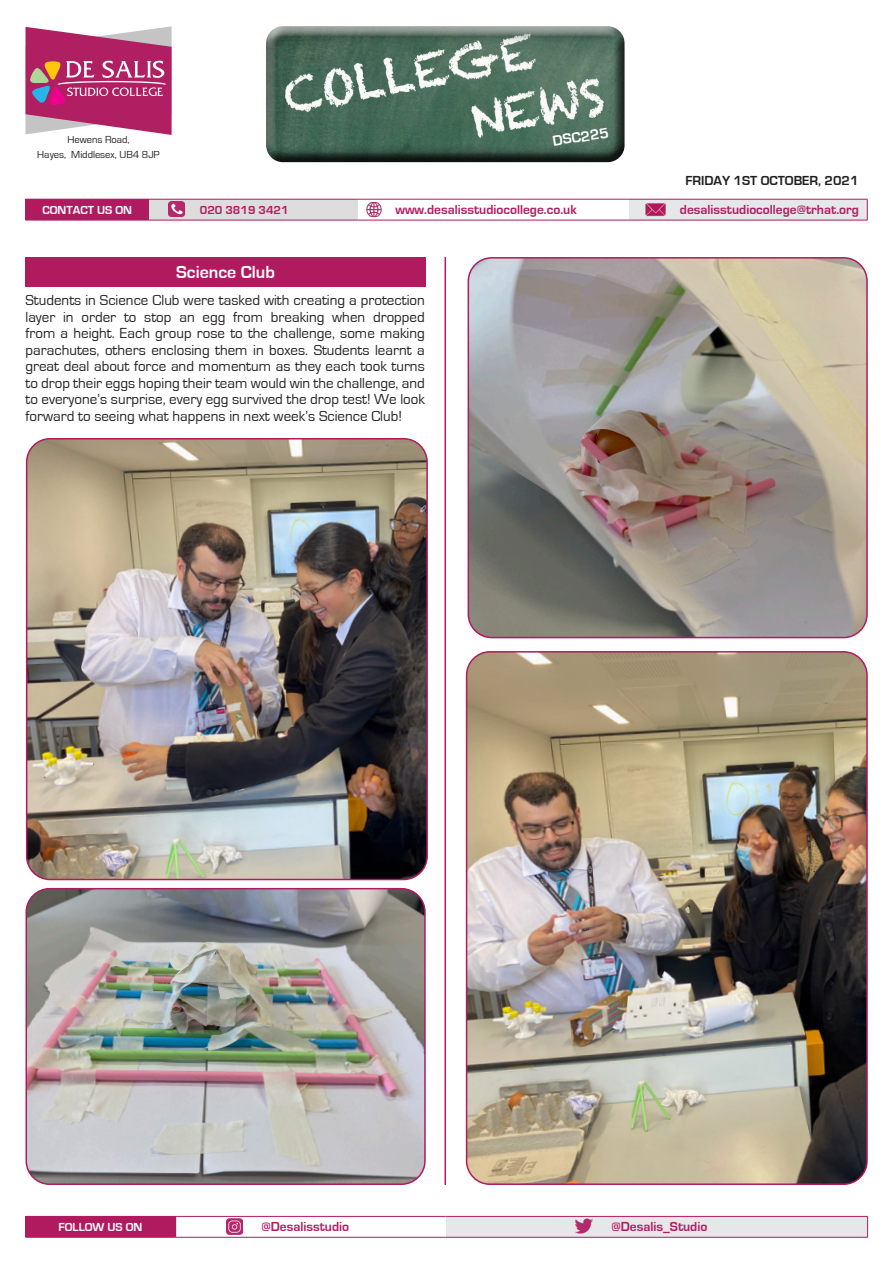
<style>
.page{position:relative;width:893px;height:1263px;background:#fff}
.page>*{position:absolute;margin:0;border:0;box-sizing:border-box;transform-origin:0 0}
.t1{font:700 18px "Eurostile";color:#fff}
.t2{font:15px/16.5px "Eurostile";color:#231f20;text-align:justify}
.t3{font:700 15px "Eurostile";color:#fff}
.t4{font:700 13.5px "Eurostile";color:#b01b60}
.t5{font:700 13.5px "Eurostile";color:#231f20}
.t6{font:700 12px "Eurostile";color:#fff}
.t7{font:700 12px "Eurostile";color:#b01b60}
.t8{font:10.5px/15px "Eurostile";color:#231f20;text-align:center}
</style>
<div class="page">
<div style="left:26px;top:1216px;width:150px;height:21px;background:#b01b60"></div>
<div style="left:446px;top:1216px;width:422px;height:21px;background:#e6e7e9"></div>
<hr style="left:26px;top:1237px;width:150px;height:1px;background:#b01b60">
<hr style="left:176px;top:1216px;width:270px;height:1px;background:#b01b60">
<hr style="left:176px;top:1237px;width:270px;height:1px;background:#b01b60">
<hr style="left:446px;top:1216px;width:422px;height:1px;background:#b01b60">
<svg style="left:867px;top:1216px;width:1px;height:21px"></svg>
<hr style="left:446px;top:1237px;width:422px;height:1px;background:#b01b60">
<div style="left:263px;top:23px;width:362px;height:129px;background:#fff;opacity:.75"></div>
<div style="left:263px;top:30px;width:362px;height:133px;background:#231f20;opacity:.75"></div>
<svg style="left:26px;top:26px;width:146px;height:109px;background:#be5886"></svg>
<div style="left:26px;top:199px;width:123px;height:21px;background:#b01b60"></div>
<div style="left:149px;top:199px;width:208px;height:21px;background:#ddd"></div>
<div style="left:629px;top:199px;width:238px;height:21px;background:#e6e7e9"></div>
<hr style="left:26px;top:220px;width:123px;height:1px;background:#b01b60">
<hr style="left:149px;top:199px;width:208px;height:1px;background:#b01b60">
<hr style="left:149px;top:220px;width:208px;height:1px;background:#b01b60">
<hr style="left:357px;top:199px;width:272px;height:1px;background:#b01b60">
<hr style="left:357px;top:220px;width:272px;height:1px;background:#b01b60">
<hr style="left:629px;top:199px;width:238px;height:1px;background:#b01b60">
<svg style="left:867px;top:199px;width:1px;height:21px"></svg>
<hr style="left:629px;top:220px;width:238px;height:1px;background:#b01b60">
<img style="left:646px;top:203px;width:19px;height:14px">
<img style="left:366px;top:202px;width:16px;height:15px">
<img style="left:168px;top:201px;width:16px;height:16px">
<img style="left:227px;top:1219px;width:16px;height:15px">
<img style="left:576px;top:1218px;width:17px;height:16px">
<hr style="left:445px;top:257px;width:1px;height:928px;background:#b01b60">
<div style="left:26px;top:257px;width:400px;height:30px;background:#b01b60"></div>
<img style="left:27px;top:440px;width:399px;height:439px">
<div style="left:26px;top:438px;width:402px;height:442px;border:2px solid #b01b60;border-radius:23px"></div>
<img style="left:468px;top:258px;width:398px;height:379px">
<div style="left:468px;top:257px;width:400px;height:381px;border:2px solid #b01b60;border-radius:23px"></div>
<img style="left:26px;top:889px;width:397px;height:295px">
<div style="left:26px;top:888px;width:400px;height:297px;border:2px solid #b01b60;border-radius:23px"></div>
<img style="left:467px;top:653px;width:398px;height:530px">
<div style="left:466px;top:651px;width:402px;height:534px;border:2px solid #b01b60;border-radius:23px"></div>
<p class="t8" style="left:37px;top:132px;width:124px">Hewens Road,<br>Hayes, Middlesex, UB4 8JP</p>
<p class="t3" style="left:551px;top:133px;width:58px;rotate:-9deg">DSC225</p>
<p class="t5" style="left:685px;top:173px;width:175px">FRIDAY 1ST OCTOBER, 2021</p>
<p class="t6" style="left:42px;top:203px;width:91px">CONTACT US ON</p>
<p class="t7" style="left:200px;top:203px;width:90px">020 3819 3421</p>
<p class="t4" style="left:395px;top:202px;width:183px">www.desalisstudiocollege.co.uk</p>
<p class="t4" style="left:680px;top:202px;width:181px">desalisstudiocollege@trhat.org</p>
<p class="t1" style="left:176px;top:262px;width:100px">Science Club</p>
<p class="t2" style="left:26px;top:292px;width:401px">Students in Science Club were tasked with creating a protection layer in order to stop an egg from breaking when dropped from a height. Each group rose to the challenge, some making parachutes, others enclosing them in boxes. Students learnt a great deal about force and momentum as they each took turns to drop their eggs hoping their team would win the challenge, and to everyone’s surprise, every egg survived the drop test! We look forward to seeing what happens in next week’s Science Club!</p>
<p class="t6" style="left:59px;top:1220px;width:85px">FOLLOW US ON</p>
<p class="t4" style="left:261px;top:1219px;width:89px">@Desalisstudio</p>
<p class="t4" style="left:611px;top:1219px;width:97px">@Desalis_Studio</p>
</div>
